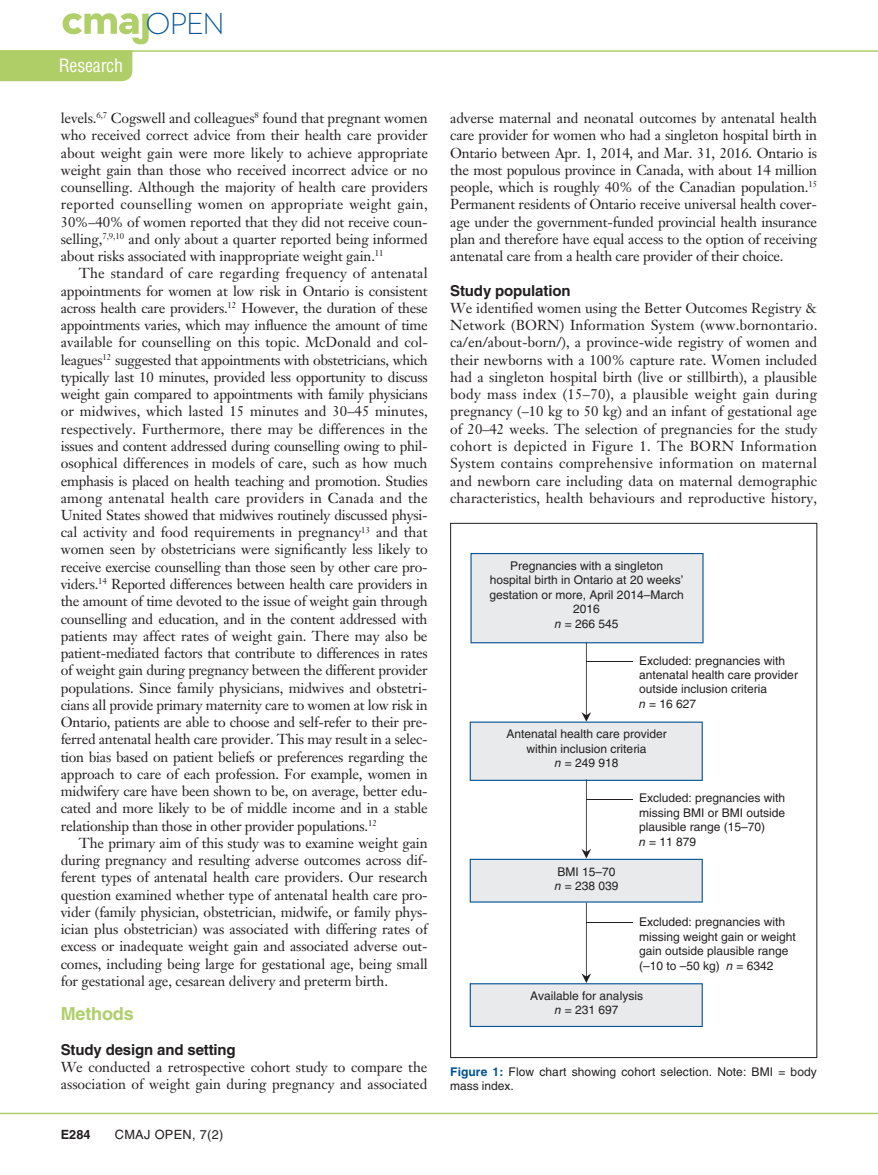
<style>
.page{position:relative;width:878px;height:1175px;background:#fff}
.page>*{position:absolute;margin:0;border:0;box-sizing:border-box;transform-origin:0 0}
.t1{font:300 31.05px "Neutraface 2 Text";color:#005294}
.t2{font:condensed 18px "Helvetica LT Std";letter-spacing:-.01em;color:#fff}
.t3{font:700 18px "Helvetica LT Std";letter-spacing:-.01em;color:#afcf69}
.t4{font:700 15px "Helvetica LT Std";letter-spacing:-.01em;color:#231f20}
.t5{font:14.25px/17.2px "Janson Text LT Std";letter-spacing:-.01em;color:#231f20;text-align:justify}
.t6{font:12.75px "Helvetica LT Std";letter-spacing:.025em;color:#231f20}
.t7{font:700 12.75px "Helvetica LT Std";color:#231f20}
.t8{font:12px/14.4px "Helvetica LT Std";color:#231f20}
.s1{font-style:italic}
.s2{font-weight:700;color:#005294}
</style>
<div class="page">
<hr style="left:0;top:1112px;width:878px;height:2px;background:#afcf69">
<svg style="left:63px;top:13px;width:86px;height:31px"></svg>
<hr style="left:0;top:50px;width:878px;height:2px;background:#afcf69">
<div style="left:0;top:52px;width:132px;height:29px;background:#b0ce68"></div>
<svg style="left:469px;top:553px;width:234px;height:474px"></svg>
<h1 class="t1" style="left:145px;top:4px;width:81px">OPEN</h1>
<p class="t2" style="left:59px;top:54px;width:66px">Research</p>
<p class="t5" style="left:61px;top:109px;width:368px">levels.<sup>6,7</sup> Cogswell and colleagues<sup>8</sup> found that pregnant women who received correct advice from their health care provider about weight gain were more likely to achieve appropriate weight gain than those who received incorrect advice or no counselling. Although the majority of health care providers reported counselling women on appropriate weight gain, 30%–40% of women reported that they did not receive coun&shy;selling,<sup>7,9,10</sup> and only about a quarter reported being informed about risks associated with inappropriate weight gain.<sup>11</sup></p>
<p class="t5" style="left:61px;top:265px;width:368px;text-indent:18px">The standard of care regarding frequency of antenatal appointments for women at low risk in Ontario is consistent across health care providers.<sup>12</sup> However, the duration of these appointments varies, which may influence the amount of time available for counselling on this topic. McDonald and col&shy;leagues<sup>12</sup> suggested that appointments with obstetricians, which typically last 10 minutes, provided less opportunity to discuss weight gain compared to appointments with family physicians or midwives, which lasted 15 minutes and 30–45 minutes, respectively. Furthermore, there may be differences in the issues and content addressed during counselling owing to phil&shy;osophical differences in models of care, such as how much emphasis is placed on health teaching and promotion. Studies among antenatal health care providers in Canada and the United States showed that midwives routinely discussed physi&shy;cal activity and food requirements in pregnancy<sup>13</sup> and that women seen by obstetricians were significantly less likely to receive exercise counselling than those seen by other care pro&shy;viders.<sup>14</sup> Reported differences between health care providers in the amount of time devoted to the issue of weight gain through counselling and education, and in the content addressed with patients may affect rates of weight gain. There may also be patient-mediated factors that contribute to differences in rates of weight gain during pregnancy between the different provider populations. Since family physicians, midwives and obstetri&shy;cians all provide primary maternity care to women at low risk in Ontario, patients are able to choose and self-refer to their pre&shy;ferred antenatal health care provider. This may result in a selec&shy;tion bias based on patient beliefs or preferences regarding the approach to care of each profession. For example, women in midwifery care have been shown to be, on average, better edu&shy;cated and more likely to be of middle income and in a stable relationship than those in other provider populations.<sup>12</sup></p>
<p class="t5" style="left:61px;top:834px;width:368px;text-indent:18px">The primary aim of this study was to examine weight gain during pregnancy and resulting adverse outcomes across dif&shy;ferent types of antenatal health care providers. Our research question examined whether type of antenatal health care pro&shy;vider (family physician, obstetrician, midwife, or family phys&shy;ician plus obstetrician) was associated with differing rates of excess or inadequate weight gain and associated adverse out&shy;comes, including being large for gestational age, being small for gestational age, cesarean delivery and preterm birth.</p>
<p class="t3" style="left:61px;top:1003px;width:74px">Methods</p>
<p class="t4" style="left:61px;top:1040px;width:176px">Study design and setting</p>
<p class="t5" style="left:61px;top:1058px;width:368px">We conducted a retrospective cohort study to compare the association of weight gain during pregnancy and associated</p>
<p class="t7" style="left:61px;top:1126px;width:31px">E284</p>
<p class="t6" style="left:115px;top:1127px;width:110px">CMAJ OPEN, 7(2)</p>
<p class="t5" style="left:450px;top:109px;width:368px">adverse maternal and neonatal outcomes by antenatal health care provider for women who had a singleton hospital birth in Ontario between Apr. 1, 2014, and Mar. 31, 2016. Ontario is the most populous province in Canada, with about 14 million people, which is roughly 40% of the Canadian population.<sup>15<br></sup>Permanent residents of Ontario receive universal health cover&shy;age under the government-funded provincial health insurance plan and therefore have equal access to the option of receiving antenatal care from a health care provider of their choice.</p>
<p class="t4" style="left:450px;top:281px;width:122px">Study population</p>
<p class="t5" style="left:450px;top:299px;width:368px">We identified women using the Better Outcomes Registry &amp; Network (BORN) Information System (www.bornontario. ca/en/about-born/), a province-wide registry of women and their newborns with a 100% capture rate. Women included had a singleton hospital birth (live or stillbirth), a plausible body mass index (15–70), a plausible weight gain during pregnancy (–10 kg to 50 kg) and an infant of gestational age of 20–42 weeks. The selection of pregnancies for the study cohort is depicted in Figure 1. The BORN Information System contains comprehensive information on maternal and newborn care including data on maternal demographic characteristics, health behaviours and reproductive history,</p>
<p class="t8" style="left:489px;top:558px;width:196px;text-align:center">Pregnancies with a singleton hospital birth in Ontario at 20 weeks’ gestation or more, April 2014–March<br>2016<br><span class="s1">n</span> = 266 545</p>
<p class="t8" style="left:639px;top:653px;width:160px">Excluded: pregnancies with antenatal health care provider outside inclusion criteria<br><span class="s1">n</span> = 16 627</p>
<p class="t8" style="left:506px;top:726px;width:162px;text-align:center">Antenatal health care provider within inclusion criteria<br><span class="s1">n</span> = 249 918</p>
<p class="t8" style="left:554px;top:864px;width:65px">BMI 15–70 <span class="s1">n</span> = 238 039</p>
<p class="t8" style="left:639px;top:791px;width:148px">Excluded: pregnancies with missing BMI or BMI outside plausible range (15–70)<br><span class="s1">n</span> = 11 879</p>
<p class="t8" style="left:639px;top:915px;width:158px">Excluded: pregnancies with missing weight gain or weight gain outside plausible range (–10 to –50 kg) <span class="s1">n</span> = 6342</p>
<p class="t8" style="left:530px;top:988px;width:114px;text-align:center">Available for analysis <span class="s1">n</span> = 231 697</p>
<p class="t8" style="left:450px;top:1064px;width:368px"><span class="s2">Figure 1:</span> Flow chart showing cohort selection. Note: BMI = body mass index.</p>
</div>
